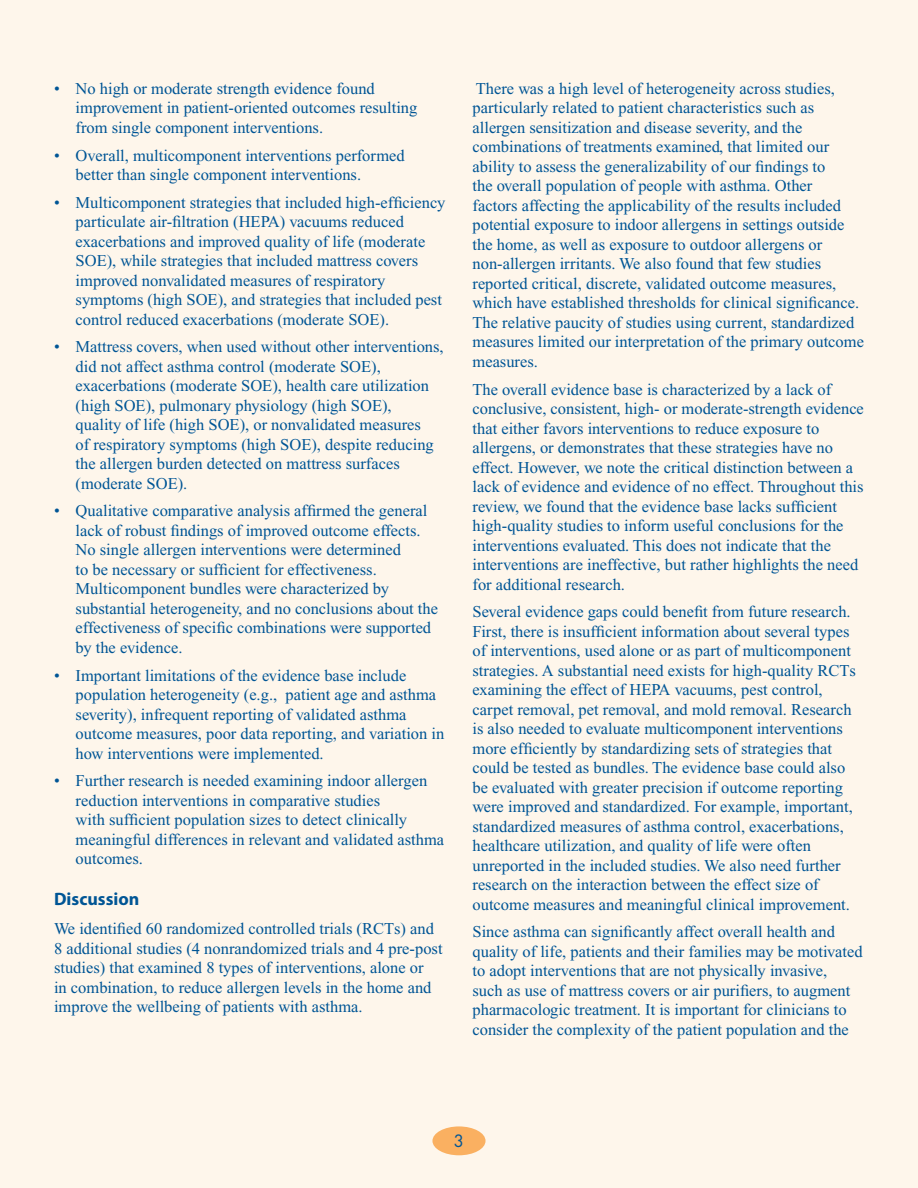
<style>
.page{position:relative;width:918px;height:1188px;background:#fef6eb}
.page>*{position:absolute;margin:0;border:0;box-sizing:border-box;transform-origin:0 0}
.t1{font:700 18px "Myriad Pro";color:#005595}
.t2{font:16.5px/19.5px "Times New Roman";color:#005595}
.t3{font:16.5px "Futura";color:#005595}
</style>
<div class="page">
<div style="left:432px;top:1126px;width:54px;height:29px;background:#fab061;border-radius:50%"></div>
<p class="t2" style="left:76px;top:79px;width:343px;text-indent:-22px">• No high or moderate strength evidence found improvement in patient-oriented outcomes resulting from single component interventions.</p>
<p class="t2" style="left:76px;top:145px;width:331px;text-indent:-22px">• Overall, multicomponent interventions performed better than single component interventions.</p>
<p class="t2" style="left:76px;top:192px;width:371px;text-indent:-22px">• Multicomponent strategies that included high-efficiency particulate air-filtration (HEPA) vacuums reduced exacerbations and improved quality of life (moderate SOE), while strategies that included mattress covers improved nonvalidated measures of respiratory symptoms (high SOE), and strategies that included pest control reduced exacerbations (moderate SOE).</p>
<p class="t2" style="left:76px;top:337px;width:370px;text-indent:-22px">• Mattress covers, when used without other interventions, did not affect asthma control (moderate SOE), exacerbations (moderate SOE), health care utilization (high SOE), pulmonary physiology (high SOE),<br>quality of life (high SOE), or nonvalidated measures<br>of respiratory symptoms (high SOE), despite reducing the allergen burden detected on mattress surfaces (moderate SOE).</p>
<p class="t2" style="left:76px;top:501px;width:364px;text-indent:-22px">• Qualitative comparative analysis affirmed the general lack of robust findings of improved outcome effects.<br>No single allergen interventions were determined<br>to be necessary or sufficient for effectiveness.<br>Multicomponent bundles were characterized by substantial heterogeneity, and no conclusions about the effectiveness of specific combinations were supported by the evidence.</p>
<p class="t2" style="left:76px;top:665px;width:370px;text-indent:-22px">• Important limitations of the evidence base include population heterogeneity (e.g., patient age and asthma severity), infrequent reporting of validated asthma outcome measures, poor data reporting, and variation in how interventions were implemented.</p>
<p class="t2" style="left:76px;top:771px;width:370px;text-indent:-22px">• Further research is needed examining indoor allergen reduction interventions in comparative studies<br>with sufficient population sizes to detect clinically meaningful differences in relevant and validated asthma outcomes.</p>
<h2 class="t1" style="left:54px;top:888px;width:87px">Discussion</h2>
<p class="t2" style="left:54px;top:919px;width:390px">We identified 60 randomized controlled trials (RCTs) and 8 additional studies (4 nonrandomized trials and 4 pre-post studies) that examined 8 types of interventions, alone or<br>in combination, to reduce allergen levels in the home and improve the wellbeing of patients with asthma.</p>
<p class="t2" style="left:473px;top:79px;width:393px">There was a high level of heterogeneity across studies, particularly related to patient characteristics such as allergen sensitization and disease severity, and the combinations of treatments examined, that limited our ability to assess the generalizability of our findings to<br>the overall population of people with asthma. Other<br>factors affecting the applicability of the results included potential exposure to indoor allergens in settings outside the home, as well as exposure to outdoor allergens or non-allergen irritants. We also found that few studies reported critical, discrete, validated outcome measures, which have established thresholds for clinical significance.<br>The relative paucity of studies using current, standardized measures limited our interpretation of the primary outcome measures.</p>
<p class="t2" style="left:473px;top:379px;width:393px">The overall evidence base is characterized by a lack of conclusive, consistent, high- or moderate-strength evidence that either favors interventions to reduce exposure to allergens, or demonstrates that these strategies have no effect. However, we note the critical distinction between a lack of evidence and evidence of no effect. Throughout this review, we found that the evidence base lacks sufficient high-quality studies to inform useful conclusions for the interventions evaluated. This does not indicate that the interventions are ineffective, but rather highlights the need for additional research.</p>
<p class="t2" style="left:473px;top:602px;width:385px">Several evidence gaps could benefit from future research.<br>First, there is insufficient information about several types of interventions, used alone or as part of multicomponent strategies. A substantial need exists for high-quality RCTs examining the effect of HEPA vacuums, pest control, carpet removal, pet removal, and mold removal. Research is also needed to evaluate multicomponent interventions more efficiently by standardizing sets of strategies that could be tested as bundles. The evidence base could also be evaluated with greater precision if outcome reporting were improved and standardized. For example, important, standardized measures of asthma control, exacerbations, healthcare utilization, and quality of life were often unreported in the included studies. We also need further research on the interaction between the effect size of outcome measures and meaningful clinical improvement.</p>
<p class="t2" style="left:473px;top:922px;width:392px">Since asthma can significantly affect overall health and quality of life, patients and their families may be motivated to adopt interventions that are not physically invasive,<br>such as use of mattress covers or air purifiers, to augment pharmacologic treatment. It is important for clinicians to consider the complexity of the patient population and the</p>
<p class="t3" style="left:454px;top:1130px;width:12px">3</p>
</div>
